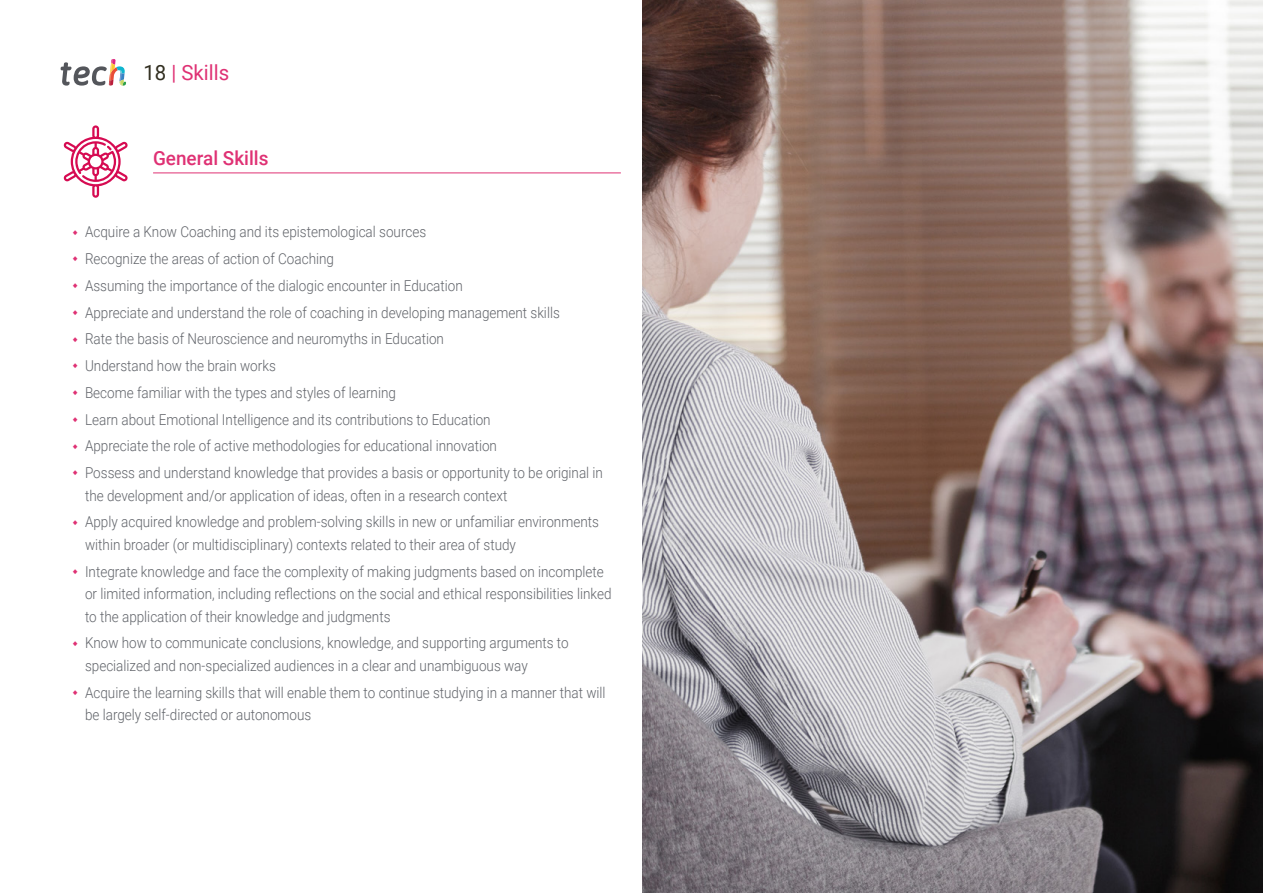
<style>
.page{position:relative;width:1263px;height:893px;background:#fff}
.page>*{position:absolute;margin:0;border:0;box-sizing:border-box;transform-origin:0 0}
.t1{font:21px "Roboto";color:#df3174}
.t2{font:500 19.5px "Roboto";color:#df3174}
.t3{font:300 15px/26.7px "Roboto";color:#61646a;scale:.9 1}
.s1{color:#312e20}
</style>
<div class="page">
<hr style="left:153px;top:173px;width:468px;height:1px;background:#df3174">
<svg style="left:63px;top:125px;width:65px;height:73px"></svg>
<svg style="left:61px;top:59px;width:65px;height:27px"></svg>
<img style="left:642px;top:0;width:621px;height:893px">
<h1 class="t1" style="left:144px;top:57px;width:87px"><span class="s1">18</span> | Skills</h1>
<h2 class="t2" style="left:153px;top:144px;width:117px">General Skills</h2>
<p class="t3" style="left:85px;top:218px;width:577px">Acquire a Know Coaching and its epistemological sources<br>Recognize the areas of action of Coaching<br>Assuming the importance of the dialogic encounter in Education<br>Appreciate and understand the role of coaching in developing management skills<br>Rate the basis of Neuroscience and neuromyths in Education<br>Understand how the brain works<br>Become familiar with the types and styles of learning<br>Learn about Emotional Intelligence and its contributions to Education<br>Appreciate the role of active methodologies for educational innovation<br>Possess and understand knowledge that provides a basis or opportunity to be original in</p>
<p class="t3" style="left:85px;top:481px;width:572px">the development and/or application of ideas, often in a research context<br>Apply acquired knowledge and problem-solving skills in new or unfamiliar environments</p>
<p class="t3" style="left:85px;top:531px;width:578px">within broader (or multidisciplinary) contexts related to their area of study<br>Integrate knowledge and face the complexity of making judgments based on incomplete</p>
<p class="t3" style="left:85px;top:582px;width:586px;line-height:22.5px">or limited information, including reflections on the social and ethical responsibilities linked to the application of their knowledge and judgments</p>
<p class="t3" style="left:85px;top:631px;width:539px;line-height:22.5px">Know how to communicate conclusions, knowledge, and supporting arguments to specialized and non-specialized audiences in a clear and unambiguous way</p>
<p class="t3" style="left:85px;top:680px;width:580px;line-height:22.5px">Acquire the learning skills that will enable them to continue studying in a manner that will be largely self-directed or autonomous</p>
</div>
